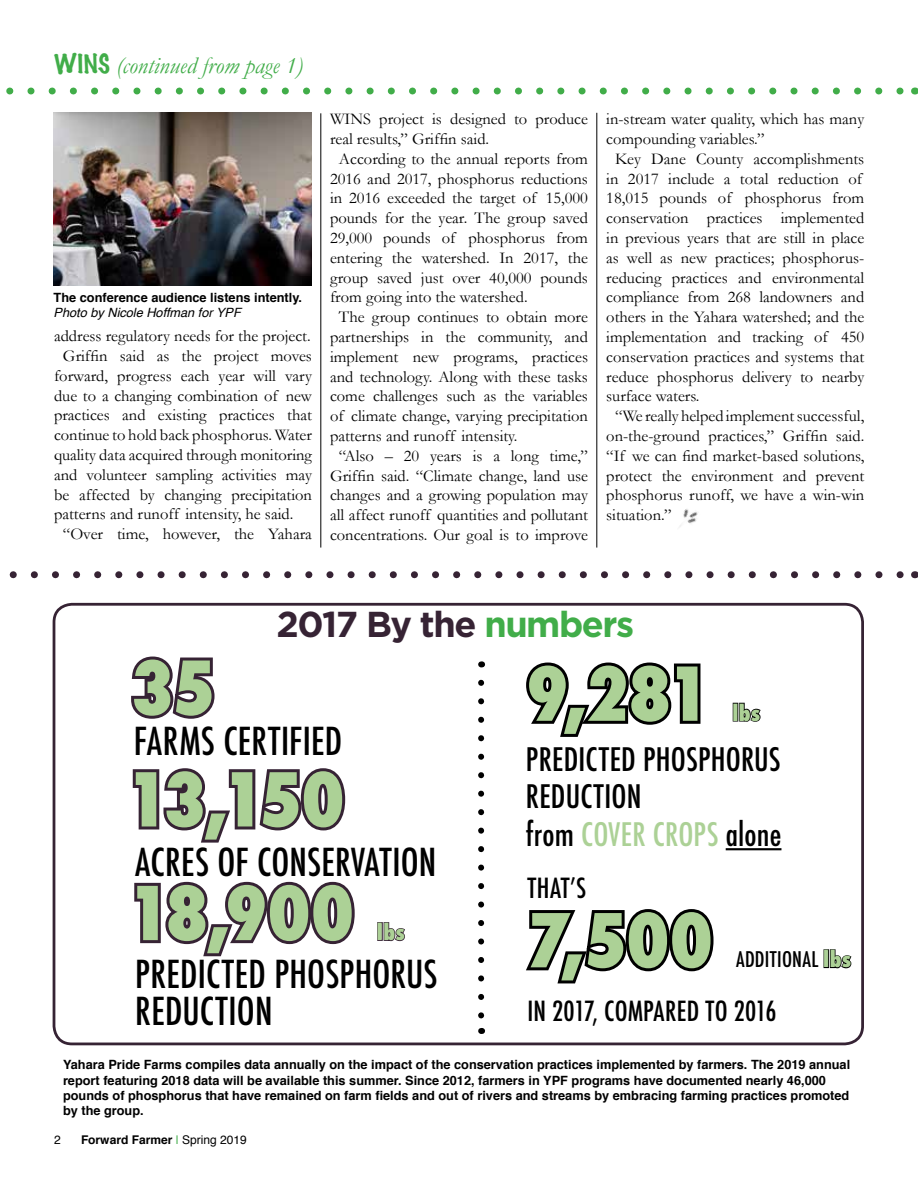
<style>
.page{position:relative;width:918px;height:1188px;background:#fff}
.page>*{position:absolute;margin:0;border:0;box-sizing:border-box;transform-origin:0 0}
.t1{font:800 condensed 72px "Futura";letter-spacing:-.015em;color:#acd196}
.t2{font:500 condensed 37.5px/37.5px "Futura";letter-spacing:.005em;color:#000}
.t3{font:700 36px "Gotham";letter-spacing:-.04em;color:#362334}
.t4{font:500 condensed 31.5px/37.5px "Futura";letter-spacing:.005em;color:#000}
.t5{font:500 condensed 27px "Futura";letter-spacing:.005em;color:#000}
.t6{font:italic 24px "Garamond";color:#41ad49}
.t7{font:500 condensed 21px "Futura";letter-spacing:.02em;color:#000}
.t8{font:800 condensed 21px "Futura";letter-spacing:.01em;color:#acd196}
.t9{font:16.5px "Garamond";color:#000}
.t10{font:700 12.75px/15.3px "Helvetica";color:#000}
.t11{font:italic 12.75px "Helvetica";color:#000}
.t12{font:700 12px "Helvetica";color:#000}
.t13{font:12px "Helvetica";color:#000}
.s1{font-family:"Marker Felt";font-weight:100;font-style:normal}
.s2{color:#41ad49}
.s3{color:#acd196}
.s4{font-weight:800;color:#acd196}
.s5{font-weight:400;color:#41ad49}
.s6{font-weight:400}
</style>
<div class="page">
<svg style="left:6px;top:88px;width:898px;height:6px"></svg>
<hr style="left:597px;top:113px;width:1px;height:435px;background:#000">
<img style="left:679px;top:509px;width:19px;height:18px">
<svg style="left:9px;top:571px;width:895px;height:7px"></svg>
<hr style="left:321px;top:113px;width:1px;height:435px;background:#000">
<img style="left:54px;top:113px;width:258px;height:173px">
<div style="left:53px;top:603px;width:811px;height:442px;border:3px solid #362334;border-radius:18px"></div>
<svg style="left:131px;top:656px;width:84px;height:63px"></svg>
<svg style="left:132px;top:768px;width:214px;height:75px"></svg>
<svg style="left:134px;top:881px;width:221px;height:76px"></svg>
<div style="left:377px;top:922px;width:6px;height:19px;border:2px solid #362334"></div>
<svg style="left:383px;top:922px;width:22px;height:20px"></svg>
<svg style="left:478px;top:683px;width:6px;height:336px"></svg>
<svg style="left:526px;top:662px;width:175px;height:75px"></svg>
<div style="left:733px;top:703px;width:5px;height:19px;border:2px solid #000"></div>
<svg style="left:738px;top:702px;width:23px;height:20px"></svg>
<hr style="left:726px;top:848px;width:55px;height:2px;background:#000">
<svg style="left:526px;top:909px;width:188px;height:75px"></svg>
<div style="left:824px;top:949px;width:5px;height:19px;border:2px solid #000"></div>
<svg style="left:829px;top:949px;width:23px;height:20px"></svg>
<h3 class="t6" style="left:54px;top:51px;width:251px"><span class="s1">WINS</span> (continued from page 1)</h3>
<p class="t10" style="left:54px;top:290px;width:250px">The conference audience listens intently.</p>
<p class="t11" style="left:54px;top:303px;width:189px">Photo by Nicole Hoffman for YPF</p>
<p class="t9" style="left:54px;top:326px;width:258px">address regulatory needs for the project.</p>
<p class="t9" style="left:63px;top:346px;width:251px">Griffin said as the project moves</p>
<p class="t9" style="left:54px;top:366px;width:260px">forward, progress each year will vary</p>
<p class="t9" style="left:54px;top:386px;width:260px">due to a changing combination of new</p>
<p class="t9" style="left:54px;top:405px;width:260px">practices and existing practices that</p>
<p class="t9" style="left:54px;top:425px;width:260px">continue to hold back phosphorus. Water</p>
<p class="t9" style="left:54px;top:445px;width:259px">quality data acquired through monitoring</p>
<p class="t9" style="left:54px;top:465px;width:260px">and volunteer sampling activities may</p>
<p class="t9" style="left:54px;top:485px;width:260px">be affected by changing precipitation</p>
<p class="t9" style="left:54px;top:504px;width:241px">patterns and runoff intensity, he said.</p>
<p class="t9" style="left:63px;top:524px;width:250px">“Over time, however, the Yahara</p>
<p class="t9" style="left:330px;top:109px;width:260px">WINS project is designed to produce</p>
<p class="t9" style="left:330px;top:129px;width:161px">real results,” Griffin said.</p>
<p class="t9" style="left:339px;top:149px;width:250px">According to the annual reports from</p>
<p class="t9" style="left:330px;top:168px;width:260px">2016 and 2017, phosphorus reductions</p>
<p class="t9" style="left:330px;top:188px;width:260px">in 2016 exceeded the target of 15,000</p>
<p class="t9" style="left:330px;top:208px;width:260px">pounds for the year. The group saved</p>
<p class="t9" style="left:330px;top:228px;width:259px">29,000 pounds of phosphorus from</p>
<p class="t9" style="left:330px;top:248px;width:260px">entering the watershed. In 2017, the</p>
<p class="t9" style="left:330px;top:267px;width:260px">group saved just over 40,000 pounds</p>
<p class="t9" style="left:330px;top:287px;width:199px">from going into the watershed.</p>
<p class="t9" style="left:339px;top:307px;width:250px">The group continues to obtain more</p>
<p class="t9" style="left:330px;top:327px;width:259px">partnerships in the community, and</p>
<p class="t9" style="left:330px;top:347px;width:260px">implement new programs, practices</p>
<p class="t9" style="left:330px;top:366px;width:260px">and technology. Along with these tasks</p>
<p class="t9" style="left:330px;top:386px;width:259px">come challenges such as the variables</p>
<p class="t9" style="left:330px;top:406px;width:260px">of climate change, varying precipitation</p>
<p class="t9" style="left:330px;top:426px;width:189px">patterns and runoff intensity.</p>
<p class="t9" style="left:339px;top:446px;width:250px">“Also – 20 years is a long time,”</p>
<p class="t9" style="left:330px;top:465px;width:260px">Griffin said. “Climate change, land use</p>
<p class="t9" style="left:330px;top:485px;width:260px">changes and a growing population may</p>
<p class="t9" style="left:330px;top:505px;width:259px">all affect runoff quantities and pollutant</p>
<p class="t9" style="left:330px;top:525px;width:260px">concentrations. Our goal is to improve</p>
<p class="t9" style="left:606px;top:109px;width:260px">in-stream water quality, which has many</p>
<p class="t9" style="left:606px;top:129px;width:160px">compounding variables.”</p>
<p class="t9" style="left:615px;top:149px;width:251px">Key Dane County accomplishments</p>
<p class="t9" style="left:606px;top:168px;width:257px">in 2017 include a total reduction of</p>
<p class="t9" style="left:606px;top:188px;width:259px">18,015 pounds of phosphorus from</p>
<p class="t9" style="left:606px;top:208px;width:260px">conservation practices implemented</p>
<p class="t9" style="left:606px;top:228px;width:259px">in previous years that are still in place</p>
<p class="t9" style="left:606px;top:248px;width:260px">as well as new practices; phosphorus-</p>
<p class="t9" style="left:606px;top:267px;width:259px">reducing practices and environmental</p>
<p class="t9" style="left:606px;top:287px;width:259px">compliance from 268 landowners and</p>
<p class="t9" style="left:606px;top:307px;width:260px">others in the Yahara watershed; and the</p>
<p class="t9" style="left:606px;top:327px;width:260px">implementation and tracking of 450</p>
<p class="t9" style="left:606px;top:347px;width:260px">conservation practices and systems that</p>
<p class="t9" style="left:606px;top:366px;width:260px">reduce phosphorus delivery to nearby</p>
<p class="t9" style="left:606px;top:386px;width:95px">surface waters.</p>
<p class="t9" style="left:615px;top:406px;width:251px">“We really helped implement successful,</p>
<p class="t9" style="left:606px;top:426px;width:260px">on-the-ground practices,” Griffin said.</p>
<p class="t9" style="left:606px;top:446px;width:260px">“If we can find market-based solutions,</p>
<p class="t9" style="left:606px;top:465px;width:260px">protect the environment and prevent</p>
<p class="t9" style="left:606px;top:485px;width:260px">phosphorus runoff, we have a win-win</p>
<p class="t9" style="left:606px;top:505px;width:67px">situation.”</p>
<h3 class="t3" style="left:277px;top:600px;width:359px">2017 By the <span class="s2">numbers</span></h3>
<h1 class="t1" style="left:131px;top:639px;width:86px">35</h1>
<h2 class="t2" style="left:134px;top:723px;width:210px">FARMS CERTIFIED</h2>
<h1 class="t1" style="left:125px;top:751px;width:221px">13,150</h1>
<h2 class="t2" style="left:135px;top:843px;width:303px">ACRES OF CONSERVATION</h2>
<h1 class="t1" style="left:126px;top:864px;width:229px">18,900</h1>
<h1 class="t1" style="left:526px;top:645px;width:185px">9,281</h1>
<p class="t8" style="left:732px;top:699px;width:29px">lbs</p>
<h3 class="t4" style="left:526px;top:741px;width:257px">PREDICTED PHOSPHORUS<br>REDUCTION<br>from <span class="s3">COVER CROPS</span> alone</h3>
<h3 class="t5" style="left:527px;top:870px;width:60px">THAT’S</h3>
<h1 class="t1" style="left:527px;top:892px;width:187px">7,500</h1>
<p class="t8" style="left:377px;top:918px;width:29px">lbs</p>
<h2 class="t2" style="left:135px;top:955px;width:304px">PREDICTED PHOSPHORUS<br>REDUCTION</h2>
<p class="t7" style="left:736px;top:946px;width:116px">ADDITIONAL <span class="s4">lbs</span></p>
<h3 class="t5" style="left:527px;top:993px;width:251px">IN 2017, COMPARED TO 2016</h3>
<p class="t10" style="left:63px;top:1057px;width:789px">Yahara Pride Farms compiles data annually on the impact of the conservation practices implemented by farmers. The 2019 annual report featuring 2018 data will be available this summer. Since 2012, farmers in YPF programs have documented nearly 46,000 pounds of phosphorus that have remained on farm fields and out of rivers and streams by embracing farming practices promoted by the group.</p>
<p class="t13" style="left:54px;top:1130px;width:8px">2</p>
<p class="t12" style="left:81px;top:1130px;width:167px">Forward Farmer <span class="s5">|</span> <span class="s6">Spring 2019</span></p>
</div>
